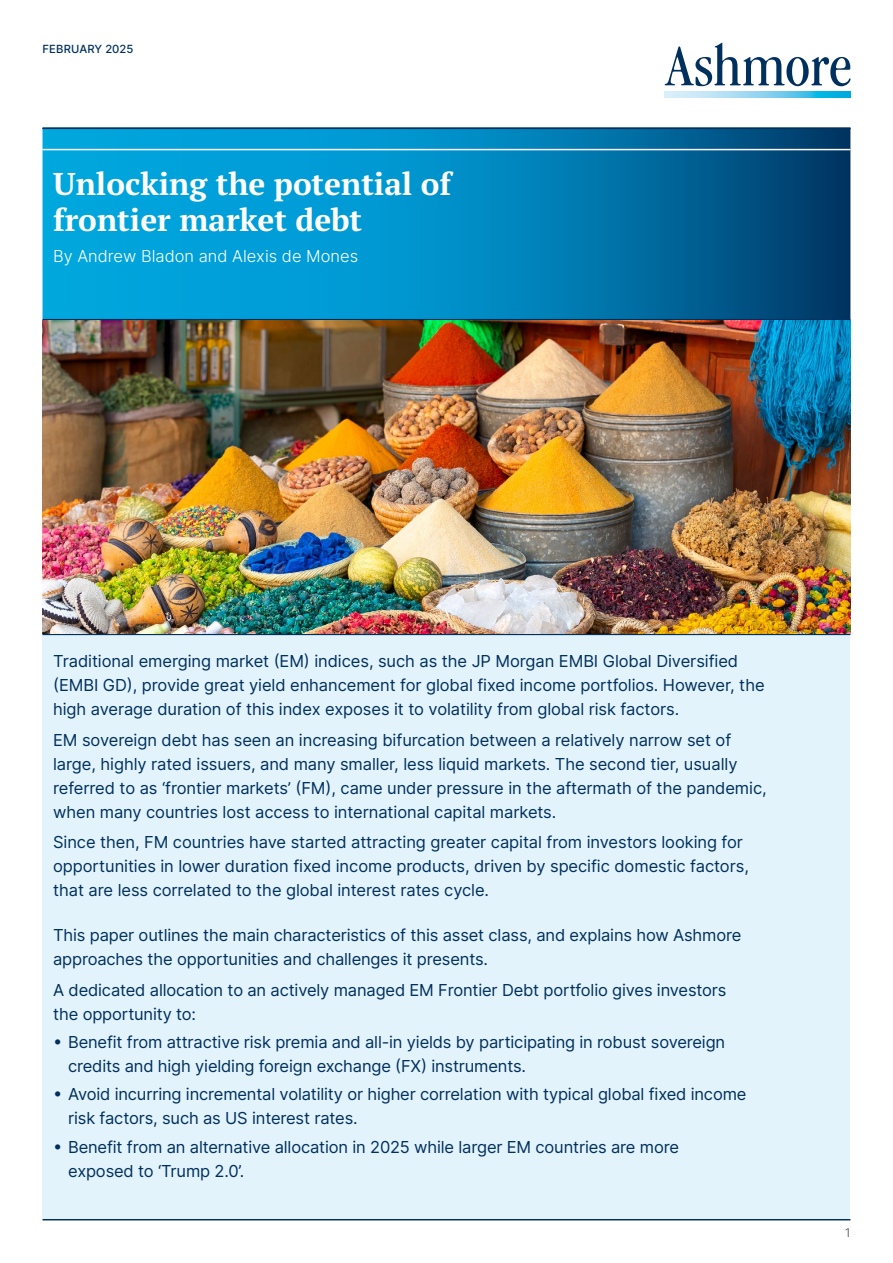
<style>
.page{position:relative;width:893px;height:1263px;background:#fff}
.page>*{position:absolute;margin:0;border:0;box-sizing:border-box;transform-origin:0 0}
.t1{font:700 31.5px/36px "PT Serif Pro";color:#fff}
.t2{font:16.5px/24px "Inter";letter-spacing:-.01em;color:#00305d}
.t3{font:300 16.5px "Inter";color:#fff}
.t4{font:300 12px "Inter";color:#4a4a49}
.t5{font:500 11.25px "Inter";letter-spacing:.01em;color:#00305d}
</style>
<div class="page">
<svg style="left:665px;top:43px;width:185px;height:43px"></svg>
<svg style="left:665px;top:92px;width:185px;height:6px"></svg>
<hr style="left:43px;top:1219px;width:807px;height:1px;background:#00305d">
<svg style="left:43px;top:129px;width:807px;height:190px;background:#0083b9"></svg>
<div style="left:43px;top:634px;width:807px;height:585px;background:#e3f3fc"></div>
<hr style="left:43px;top:149px;width:807px;height:1px;background:#fff">
<hr style="left:43px;top:634px;width:807px;height:1px;background:#00305d">
<hr style="left:43px;top:128px;width:807px;height:1px;background:#00305d">
<hr style="left:43px;top:319px;width:807px;height:1px;background:#00305d">
<img style="left:43px;top:320px;width:807px;height:314px">
<p class="t5" style="left:43px;top:41px;width:92px">FEBRUARY 2025</p>
<h1 class="t1" style="left:53px;top:165px;width:400px">Unlocking the potential of frontier market debt</h1>
<p class="t3" style="left:53px;top:244px;width:307px">By Andrew Bladon and Alexis de Mones</p>
<p class="t2" style="left:53px;top:649px;width:713px">Traditional emerging market (EM) indices, such as the JP Morgan EMBI Global Diversified (EMBI GD), provide great yield enhancement for global fixed income portfolios. However, the high average duration of this index exposes it to volatility from global risk factors.</p>
<p class="t2" style="left:53px;top:727px;width:715px">EM sovereign debt has seen an increasing bifurcation between a relatively narrow set of large, highly rated issuers, and many smaller, less liquid markets. The second tier, usually referred to as ‘frontier markets’ (FM), came under pressure in the aftermath of the pandemic, when many countries lost access to international capital markets.</p>
<p class="t2" style="left:53px;top:830px;width:697px">Since then, FM countries have started attracting greater capital from investors looking for opportunities in lower duration fixed income products, driven by specific domestic factors, that are less correlated to the global interest rates cycle.</p>
<p class="t2" style="left:53px;top:923px;width:690px">This paper outlines the main characteristics of this asset class, and explains how Ashmore approaches the opportunities and challenges it presents.</p>
<p class="t2" style="left:53px;top:977px;width:675px">A dedicated allocation to an actively managed EM Frontier Debt portfolio gives investors the opportunity to:</p>
<p class="t2" style="left:68px;top:1030px;width:659px;text-indent:-15px">• Benefit from attractive risk premia and all-in yields by participating in robust sovereign credits and high yielding foreign exchange (FX) instruments.</p>
<p class="t2" style="left:68px;top:1082px;width:680px;text-indent:-15px">• Avoid incurring incremental volatility or higher correlation with typical global fixed income risk factors, such as US interest rates.</p>
<p class="t2" style="left:68px;top:1134px;width:612px;text-indent:-15px">• Benefit from an alternative allocation in 2025 while larger EM countries are more exposed to ‘Trump 2.0’.</p>
<p class="t4" style="left:845px;top:1224px;width:7px">1</p>
</div>
